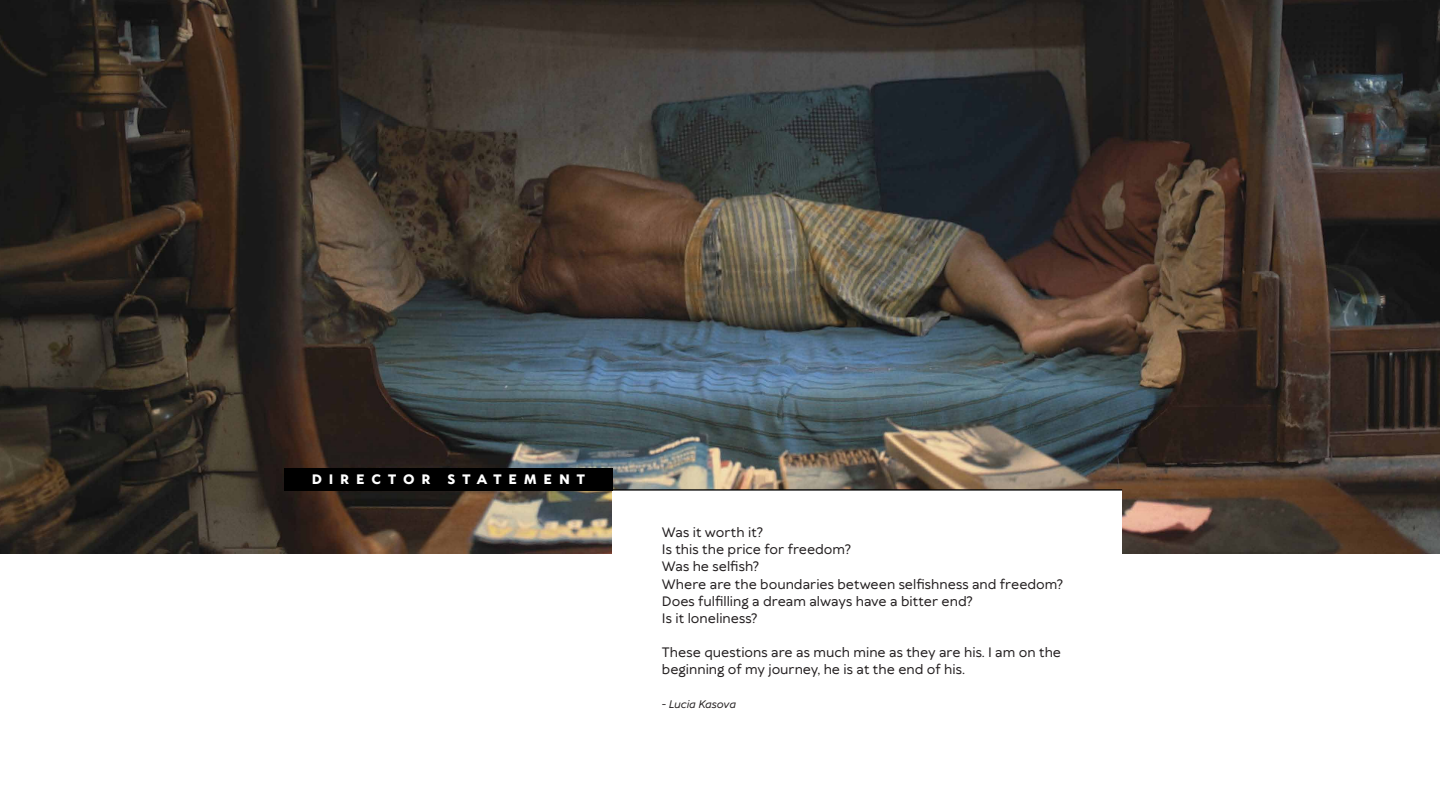
<style>
.page{position:relative;width:1440px;height:810px;background:#fff}
.page>*{position:absolute;margin:0;border:0;box-sizing:border-box;transform-origin:0 0}
.t1{font:500 13.12px/17.1px "TT Wellingtons";color:#231f20}
.t2{font:800 13.12px "TT Wellingtons";color:#fff}
.t3{font:italic 500 10.5px "TT Wellingtons";letter-spacing:-.01em;color:#231f20}
</style>
<div class="page">
<img style="left:0;top:0;width:1440px;height:553px">
<div style="left:612px;top:491px;width:510px;height:247px;background:#fff"></div>
<hr style="left:284px;top:489px;width:838px;height:2px;background:#000">
<div style="left:284px;top:468px;width:328px;height:23px;background:#000"></div>
<p class="t2" style="left:312px;top:470px;width:33px">D IRECTOR</p>
<p class="t2" style="left:448px;top:470px;width:17px">STATEMENT</p>
<p class="t1" style="left:662px;top:524px;width:403px">Was it worth it?<br>Is this the price for freedom?<br>Was he selfish?<br>Where are the boundaries between selfishness and freedom?<br>Does fulfilling a dream always have a bitter end?<br>Is it loneliness?</p>
<p class="t1" style="left:662px;top:643px;width:401px">These questions are as much mine as they are his. I am on the beginning of my journey, he is at the end of his.</p>
<p class="t3" style="left:662px;top:697px;width:76px">- Lucia Kasova</p>
</div>
